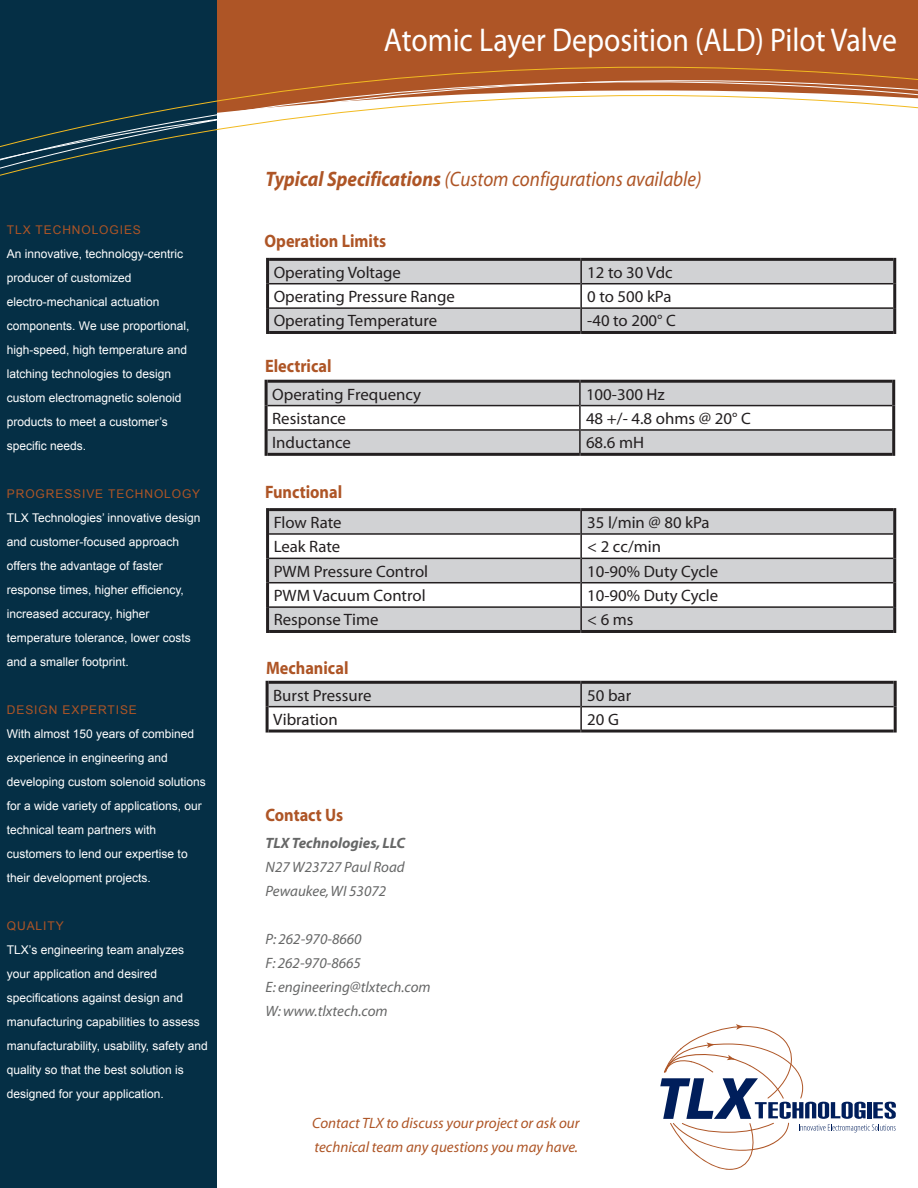
<style>
.page{position:relative;width:918px;height:1188px;background:#fff}
.page>*{position:absolute;margin:0;border:0;box-sizing:border-box;transform-origin:0 0}
.t1{font:33px "Myriad Pro";color:#fff;scale:.9 1}
.t2{font:italic 21px "Myriad";color:#ae5526;scale:.91 1}
.t3{font:700 18px "Myriad";color:#ae5526;scale:.91 1}
.t4{font:16.5px "Myriad";color:#231f20}
.t5{font:italic 15px/24px "Myriad";color:#666767}
.t6{font:italic 15px/24px "Myriad";color:#ae5526}
.t7{font:italic 700 15px "Myriad";color:#666767}
.t8{font:12px/24px "Arial";color:#fff}
.t9{font:12px "Arial";letter-spacing:.075em;color:#ae5526}
.s1{font-weight:700}
</style>
<div class="page">
<div style="left:217px;top:0;width:701px;height:66px;background:#ae5526"></div>
<div style="left:0;top:0;width:217px;height:1188px;background:#052f45"></div>
<svg style="left:0;top:66px;width:918px;height:110px"></svg>
<svg style="left:660px;top:1024px;width:236px;height:146px"></svg>
<svg style="left:269px;top:261px;width:624px;height:70px;fill:#d1d2d4"></svg>
<hr style="left:269px;top:258px;width:311px;height:3px;background:#231f20">
<hr style="left:266px;top:258px;width:3px;height:26px;background:#231f20">
<hr style="left:582px;top:258px;width:311px;height:3px;background:#231f20">
<hr style="left:893px;top:258px;width:3px;height:26px;background:#231f20">
<hr style="left:266px;top:284px;width:3px;height:24px;background:#231f20">
<hr style="left:893px;top:284px;width:3px;height:24px;background:#231f20">
<hr style="left:266px;top:308px;width:3px;height:26px;background:#231f20">
<hr style="left:893px;top:308px;width:3px;height:26px;background:#231f20">
<hr style="left:269px;top:331px;width:311px;height:3px;background:#231f20">
<hr style="left:582px;top:331px;width:311px;height:3px;background:#231f20">
<hr style="left:580px;top:258px;width:2px;height:26px;background:#231f20">
<hr style="left:269px;top:283px;width:311px;height:1px;background:#231f20">
<hr style="left:582px;top:283px;width:311px;height:1px;background:#231f20">
<hr style="left:580px;top:284px;width:2px;height:24px;background:#231f20">
<hr style="left:269px;top:307px;width:311px;height:2px;background:#231f20">
<hr style="left:582px;top:307px;width:311px;height:2px;background:#231f20">
<hr style="left:580px;top:308px;width:2px;height:26px;background:#231f20">
<svg style="left:268px;top:383px;width:624px;height:70px;fill:#d1d2d4"></svg>
<hr style="left:268px;top:380px;width:311px;height:3px;background:#231f20">
<hr style="left:265px;top:380px;width:3px;height:26px;background:#231f20">
<hr style="left:581px;top:380px;width:311px;height:3px;background:#231f20">
<hr style="left:892px;top:380px;width:3px;height:26px;background:#231f20">
<hr style="left:265px;top:406px;width:3px;height:24px;background:#231f20">
<hr style="left:892px;top:406px;width:3px;height:24px;background:#231f20">
<hr style="left:265px;top:430px;width:3px;height:26px;background:#231f20">
<hr style="left:892px;top:430px;width:3px;height:26px;background:#231f20">
<hr style="left:268px;top:453px;width:311px;height:3px;background:#231f20">
<hr style="left:581px;top:453px;width:311px;height:3px;background:#231f20">
<hr style="left:579px;top:380px;width:2px;height:26px;background:#231f20">
<hr style="left:268px;top:405px;width:311px;height:1px;background:#231f20">
<hr style="left:581px;top:405px;width:311px;height:1px;background:#231f20">
<hr style="left:579px;top:406px;width:2px;height:24px;background:#231f20">
<hr style="left:268px;top:429px;width:311px;height:2px;background:#231f20">
<hr style="left:581px;top:429px;width:311px;height:2px;background:#231f20">
<hr style="left:579px;top:430px;width:2px;height:26px;background:#231f20">
<div style="left:269px;top:684px;width:625px;height:22px;background:#d1d2d4"></div>
<hr style="left:269px;top:681px;width:311px;height:3px;background:#231f20">
<hr style="left:266px;top:681px;width:3px;height:26px;background:#231f20">
<hr style="left:582px;top:681px;width:312px;height:3px;background:#231f20">
<hr style="left:894px;top:681px;width:3px;height:26px;background:#231f20">
<hr style="left:266px;top:707px;width:3px;height:26px;background:#231f20">
<hr style="left:894px;top:707px;width:3px;height:26px;background:#231f20">
<hr style="left:269px;top:730px;width:311px;height:3px;background:#231f20">
<hr style="left:582px;top:730px;width:312px;height:3px;background:#231f20">
<hr style="left:580px;top:681px;width:2px;height:26px;background:#231f20">
<hr style="left:269px;top:706px;width:311px;height:1px;background:#231f20">
<hr style="left:582px;top:706px;width:312px;height:1px;background:#231f20">
<hr style="left:580px;top:707px;width:2px;height:26px;background:#231f20">
<svg style="left:269px;top:511px;width:624px;height:119px;fill:#d1d2d4"></svg>
<hr style="left:269px;top:508px;width:311px;height:3px;background:#231f20">
<hr style="left:266px;top:508px;width:3px;height:26px;background:#231f20">
<hr style="left:582px;top:508px;width:311px;height:3px;background:#231f20">
<hr style="left:893px;top:508px;width:3px;height:26px;background:#231f20">
<hr style="left:266px;top:534px;width:3px;height:24px;background:#231f20">
<hr style="left:893px;top:534px;width:3px;height:24px;background:#231f20">
<hr style="left:266px;top:558px;width:3px;height:25px;background:#231f20">
<hr style="left:893px;top:558px;width:3px;height:25px;background:#231f20">
<hr style="left:266px;top:583px;width:3px;height:24px;background:#231f20">
<hr style="left:893px;top:583px;width:3px;height:24px;background:#231f20">
<hr style="left:266px;top:607px;width:3px;height:26px;background:#231f20">
<hr style="left:893px;top:607px;width:3px;height:26px;background:#231f20">
<hr style="left:269px;top:630px;width:311px;height:3px;background:#231f20">
<hr style="left:582px;top:630px;width:311px;height:3px;background:#231f20">
<hr style="left:580px;top:508px;width:2px;height:26px;background:#231f20">
<hr style="left:269px;top:533px;width:311px;height:2px;background:#231f20">
<hr style="left:582px;top:533px;width:311px;height:2px;background:#231f20">
<hr style="left:580px;top:534px;width:2px;height:24px;background:#231f20">
<hr style="left:269px;top:558px;width:311px;height:1px;background:#231f20">
<hr style="left:582px;top:558px;width:311px;height:1px;background:#231f20">
<hr style="left:580px;top:558px;width:2px;height:25px;background:#231f20">
<hr style="left:269px;top:582px;width:311px;height:1px;background:#231f20">
<hr style="left:582px;top:582px;width:311px;height:1px;background:#231f20">
<hr style="left:580px;top:583px;width:2px;height:24px;background:#231f20">
<hr style="left:269px;top:606px;width:311px;height:2px;background:#231f20">
<hr style="left:582px;top:606px;width:311px;height:2px;background:#231f20">
<hr style="left:580px;top:607px;width:2px;height:26px;background:#231f20">
<p class="t9" style="left:7px;top:222px;width:135px">TLX TECHNOLOGIES</p>
<p class="t8" style="left:7px;top:242px;width:184px">An innovative, technology-centric producer of customized electro-mechanical actuation components. We use proportional, high-speed, high temperature and latching technologies to design custom electromagnetic solenoid products to meet a customer’s specific needs.</p>
<p class="t9" style="left:7px;top:486px;width:195px">PROGRESSIVE TECHNOLOGY</p>
<p class="t8" style="left:7px;top:506px;width:195px">TLX Technologies’ innovative design and customer-focused approach offers the advantage of faster response times, higher efficiency, increased accuracy, higher temperature tolerance, lower costs and a smaller footprint.</p>
<p class="t9" style="left:7px;top:702px;width:131px">DESIGN EXPERTISE</p>
<p class="t8" style="left:7px;top:722px;width:200px">With almost 150 years of combined experience in engineering and developing custom solenoid solutions for a wide variety of applications, our technical team partners with customers to lend our expertise to their development projects.</p>
<p class="t9" style="left:7px;top:918px;width:58px">QUALITY</p>
<p class="t8" style="left:7px;top:938px;width:202px">TLX’s engineering team analyzes your application and desired specifications against design and manufacturing capabilities to assess manufacturability, usability, safety and quality so that the best solution is designed for your application.</p>
<h1 class="t1" style="left:384px;top:19px;width:572px">Atomic Layer Deposition (ALD) Pilot Valve</h1>
<h2 class="t2" style="left:266px;top:169px;width:481px"><span class="s1">Typical Specifications</span> (Custom configurations available)</h2>
<h3 class="t3" style="left:265px;top:232px;width:135px">Operation Limits</h3>
<h3 class="t4" style="left:274px;top:264px;width:129px">Operating Voltage</h3>
<h3 class="t4" style="left:587px;top:264px;width:87px">12 to 30 Vdc</h3>
<h3 class="t4" style="left:274px;top:288px;width:183px">Operating Pressure Range</h3>
<h3 class="t4" style="left:587px;top:288px;width:86px">0 to 500 kPa</h3>
<h3 class="t4" style="left:274px;top:313px;width:165px">Operating Temperature</h3>
<h3 class="t4" style="left:587px;top:313px;width:90px">-40 to 200° C</h3>
<h3 class="t3" style="left:265px;top:357px;width:75px">Electrical</h3>
<h3 class="t4" style="left:272px;top:386px;width:151px">Operating Frequency</h3>
<h3 class="t4" style="left:586px;top:386px;width:80px">100-300 Hz</h3>
<h3 class="t4" style="left:272px;top:410px;width:75px">Resistance</h3>
<h3 class="t4" style="left:586px;top:410px;width:166px">48 +/- 4.8 ohms @ 20° C</h3>
<h3 class="t4" style="left:272px;top:435px;width:80px">Inductance</h3>
<h3 class="t4" style="left:586px;top:435px;width:60px">68.6 mH</h3>
<h3 class="t3" style="left:265px;top:483px;width:86px">Functional</h3>
<h3 class="t4" style="left:274px;top:514px;width:69px">Flow Rate</h3>
<h3 class="t4" style="left:587px;top:514px;width:124px">35 l/min @ 80 kPa</h3>
<h3 class="t4" style="left:274px;top:539px;width:68px">Leak Rate</h3>
<h3 class="t4" style="left:587px;top:539px;width:75px">&lt; 2 cc/min</h3>
<h3 class="t4" style="left:274px;top:563px;width:156px">PWM Pressure Control</h3>
<h3 class="t4" style="left:587px;top:563px;width:133px">10-90% Duty Cycle</h3>
<h3 class="t4" style="left:274px;top:587px;width:154px">PWM Vacuum Control</h3>
<h3 class="t4" style="left:587px;top:587px;width:133px">10-90% Duty Cycle</h3>
<h3 class="t4" style="left:274px;top:612px;width:106px">Response Time</h3>
<h3 class="t4" style="left:587px;top:612px;width:48px">&lt; 6 ms</h3>
<h3 class="t3" style="left:266px;top:659px;width:92px">Mechanical</h3>
<h3 class="t4" style="left:273px;top:687px;width:100px">Burst Pressure</h3>
<h3 class="t4" style="left:587px;top:687px;width:45px">50 bar</h3>
<h3 class="t4" style="left:273px;top:711px;width:66px">Vibration</h3>
<h3 class="t4" style="left:587px;top:711px;width:33px">20 G</h3>
<h3 class="t3" style="left:266px;top:806px;width:87px">Contact Us</h3>
<p class="t7" style="left:266px;top:835px;width:141px">TLX Technologies, LLC</p>
<p class="t5" style="left:266px;top:856px;width:141px">N27 W23727 Paul Road<br>Pewaukee, WI 53072</p>
<p class="t5" style="left:266px;top:928px;width:167px">P: 262-970-8660<br>F: 262-970-8665<br>E: engineering@tlxtech.com<br>W: www.tlxtech.com</p>
<p class="t6" style="left:312px;top:1111px;width:269px">Contact TLX to discuss your project or ask our technical team any questions you may have.</p>
</div>
